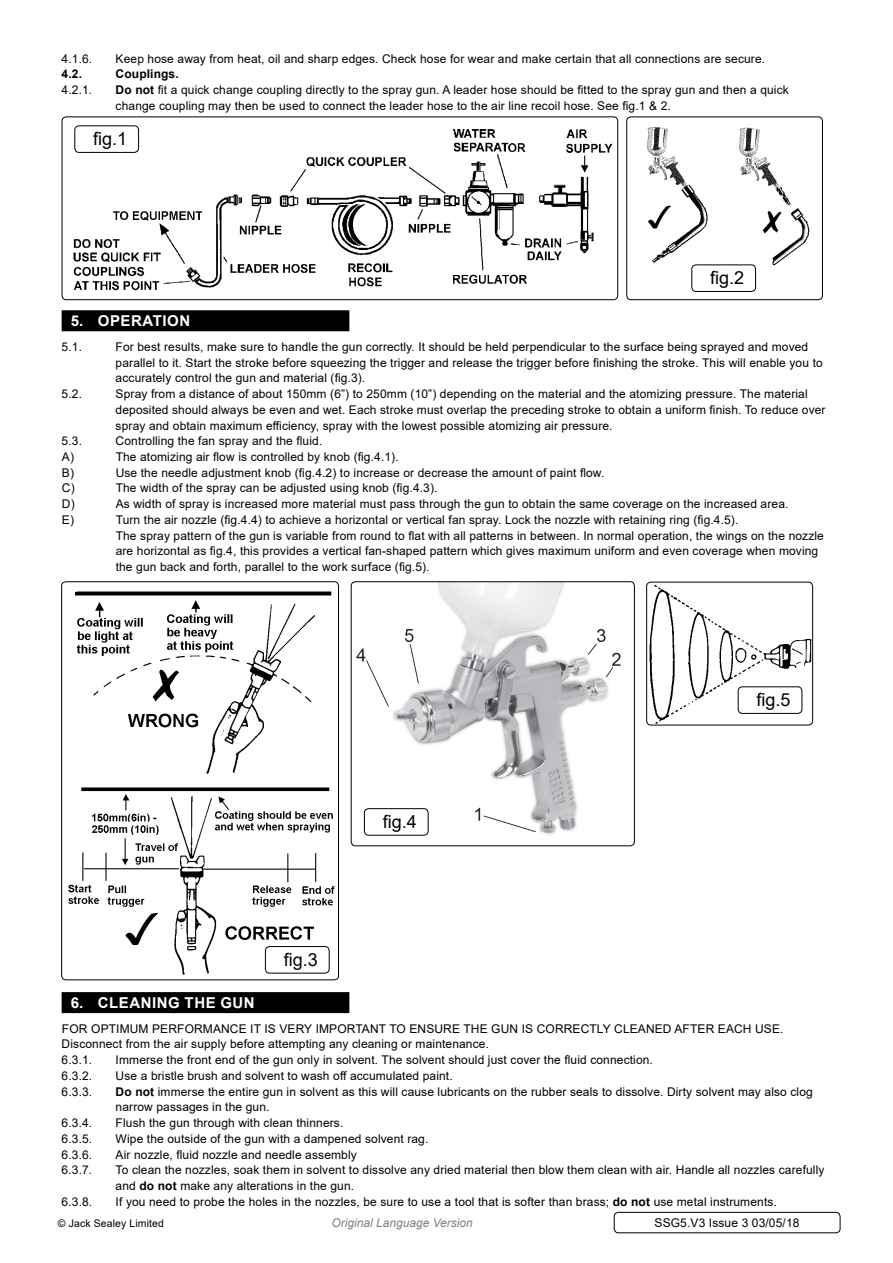
<style>
.page{position:relative;width:893px;height:1263px;background:#fff}
.page>*{position:absolute;margin:0;border:0;box-sizing:border-box;transform-origin:0 0}
.t1{font:18px "Arial";color:#000}
.t2{font:700 15px "Arial";letter-spacing:.035em;color:#fff}
.t3{font:12px/15.8px "Arial";letter-spacing:.01em;color:#000}
.t4{font:italic 12px "Arial";color:#808285}
.t5{font:700 12px "Arial";color:#000}
.t6{font:10.5px "Arial";letter-spacing:.01em;color:#000}
.s1{font-weight:700}
</style>
<div class="page">
<div style="left:62px;top:310px;width:287px;height:21px;background:#000"></div>
<div style="left:62px;top:992px;width:287px;height:21px;background:#000"></div>
<img style="left:62px;top:117px;width:556px;height:183px">
<div style="left:62px;top:117px;width:556px;height:183px;border:1px solid #000;border-radius:4px"></div>
<img style="left:647px;top:126px;width:163px;height:141px">
<div style="left:626px;top:117px;width:197px;height:183px;border:1px solid #000;border-radius:4px"></div>
<img style="left:351px;top:582px;width:283px;height:264px">
<div style="left:351px;top:581px;width:284px;height:265px;border:1px solid #000;border-radius:4px"></div>
<img style="left:75px;top:583px;width:262px;height:191px">
<img style="left:62px;top:787px;width:276px;height:193px">
<img style="left:647px;top:582px;width:166px;height:143px">
<div style="left:646px;top:582px;width:167px;height:143px;border:1px solid #000;border-radius:4px"></div>
<div style="left:74px;top:125px;width:65px;height:28px;border:1px solid #000;border-radius:4px"></div>
<div style="left:691px;top:264px;width:65px;height:28px;border:1px solid #000;border-radius:4px"></div>
<div style="left:265px;top:946px;width:65px;height:27px;border:1px solid #000;border-radius:4px"></div>
<div style="left:364px;top:808px;width:64px;height:28px;border:1px solid #000;border-radius:4px"></div>
<div style="left:738px;top:686px;width:64px;height:28px;border:1px solid #000;border-radius:4px"></div>
<div style="left:61px;top:581px;width:278px;height:399px;border:1px solid #000;border-radius:4px"></div>
<div style="left:614px;top:1212px;width:226px;height:21px;border:1px solid #000;border-radius:4px"></div>
<p class="t3" style="left:62px;top:51px;width:32px">4.1.6.</p>
<p class="t3" style="left:116px;top:51px;width:651px">Keep hose away from heat, oil and sharp edges. Check hose for wear and make certain that all connections are secure.</p>
<p class="t5" style="left:62px;top:66px;width:40px">4.2. C</p>
<p class="t5" style="left:124px;top:66px;width:56px">ouplings.</p>
<p class="t3" style="left:62px;top:82px;width:32px">4.2.1.</p>
<p class="t3" style="left:116px;top:82px;width:675px"><span class="s1">Do not</span> fit a quick change coupling directly to the spray gun. A leader hose should be fitted to the spray gun and then a quick change coupling may then be used to connect the leader hose to the air line recoil hose. See fig.1 &amp; 2.</p>
<h1 class="t1" style="left:93px;top:127px;width:36px">fig.1</h1>
<h1 class="t1" style="left:710px;top:266px;width:36px">fig.2</h1>
<p class="t2" style="left:71px;top:310px;width:121px">5. Operation</p>
<p class="t3" style="left:62px;top:339px;width:22px">5.1.</p>
<p class="t3" style="left:116px;top:339px;width:709px">For best results, make sure to handle the gun correctly. It should be held perpendicular to the surface being sprayed and moved parallel to it. Start the stroke before squeezing the trigger and release the trigger before finishing the stroke. This will enable you to accurately control the gun and material (fig.3).</p>
<p class="t3" style="left:62px;top:386px;width:22px">5.2.</p>
<p class="t3" style="left:116px;top:386px;width:711px">Spray from a distance of about 150mm (6”) to 250mm (10”) depending on the material and the atomizing pressure. The material deposited should always be even and wet. Each stroke must overlap the preceding stroke to obtain a uniform finish. To reduce over spray and obtain maximum efficiency, spray with the lowest possible atomizing air pressure.</p>
<p class="t3" style="left:62px;top:433px;width:22px">5.3.</p>
<p class="t3" style="left:116px;top:433px;width:208px">Controlling the fan spray and the fluid.</p>
<p class="t3" style="left:62px;top:449px;width:14px">a)</p>
<p class="t3" style="left:116px;top:449px;width:285px">The atomizing air flow is controlled by knob (fig.4.1).</p>
<p class="t3" style="left:62px;top:465px;width:14px">b)</p>
<p class="t3" style="left:116px;top:465px;width:490px">Use the needle adjustment knob (fig.4.2) to increase or decrease the amount of paint flow.</p>
<p class="t3" style="left:62px;top:480px;width:14px">c)</p>
<p class="t3" style="left:116px;top:480px;width:323px">The width of the spray can be adjusted using knob (fig.4.3).</p>
<p class="t3" style="left:62px;top:496px;width:14px">d)</p>
<p class="t3" style="left:116px;top:496px;width:674px">As width of spray is increased more material must pass through the gun to obtain the same coverage on the increased area.</p>
<p class="t3" style="left:62px;top:512px;width:14px">e)</p>
<p class="t3" style="left:116px;top:512px;width:710px">Turn the air nozzle (fig.4.4) to achieve a horizontal or vertical fan spray. Lock the nozzle with retaining ring (fig.4.5).<br>The spray pattern of the gun is variable from round to flat with all patterns in between. In normal operation, the wings on the nozzle are horizontal as fig.4, this provides a vertical fan-shaped pattern which gives maximum uniform and even coverage when moving the gun back and forth, parallel to the work surface (fig.5).</p>
<h1 class="t1" style="left:284px;top:947px;width:36px">fig.3</h1>
<h1 class="t1" style="left:383px;top:809px;width:36px">fig.4</h1>
<h1 class="t1" style="left:756px;top:688px;width:36px">fig.5</h1>
<p class="t2" style="left:71px;top:992px;width:185px">6. Cleaning The Gun</p>
<p class="t3" style="left:62px;top:1020px;width:594px">FOR OPTIMUM PERFORMANCE IT IS VERY IMPORTANT TO ENSURE THE GUN IS CORRECTLY CLEANED</p>
<p class="t3" style="left:674px;top:1020px;width:111px">AFTER EACH USE.</p>
<p class="t3" style="left:62px;top:1036px;width:429px">Disconnect from the air supply before attempting any cleaning or maintenance.<br>6.3.1.</p>
<p class="t3" style="left:116px;top:1052px;width:539px">Immerse the front end of the gun only in solvent. The solvent should just cover the fluid connection.</p>
<p class="t3" style="left:62px;top:1068px;width:32px">6.3.2.</p>
<p class="t3" style="left:116px;top:1068px;width:339px">Use a bristle brush and solvent to wash off accumulated paint.</p>
<p class="t3" style="left:62px;top:1083px;width:32px">6.3.3.</p>
<p class="t3" style="left:116px;top:1083px;width:699px"><span class="s1">Do not</span> immerse the entire gun in solvent as this will cause lubricants on the rubber seals to dissolve. Dirty solvent may also clog narrow passages in the gun.</p>
<p class="t3" style="left:62px;top:1115px;width:32px">6.3.4.</p>
<p class="t3" style="left:116px;top:1115px;width:229px">Flush the gun through with clean thinners.</p>
<p class="t3" style="left:62px;top:1131px;width:32px">6.3.5.</p>
<p class="t3" style="left:116px;top:1131px;width:314px">Wipe the outside of the gun with a dampened solvent rag.</p>
<p class="t3" style="left:62px;top:1146px;width:32px">6.3.6.</p>
<p class="t3" style="left:116px;top:1146px;width:243px">Air nozzle, fluid nozzle and needle assembly</p>
<p class="t3" style="left:62px;top:1162px;width:32px">6.3.7.</p>
<p class="t3" style="left:116px;top:1162px;width:710px">To clean the nozzles, soak them in solvent to dissolve any dried material then blow them clean with air. Handle all nozzles carefully and <span class="s1">do not</span> make any alterations in the gun.</p>
<p class="t3" style="left:62px;top:1194px;width:32px">6.3.8.</p>
<p class="t3" style="left:116px;top:1194px;width:663px">If you need to probe the holes in the nozzles, be sure to use a tool that is softer than brass; <span class="s1">do not</span> use metal instruments.</p>
<p class="t6" style="left:58px;top:1216px;width:108px">© Jack Sealey Limited</p>
<p class="t4" style="left:331px;top:1215px;width:143px">Original Language Version</p>
<p class="t3" style="left:654px;top:1215px;width:147px">SSG5.V3 Issue 3 03/05/18</p>
</div>
